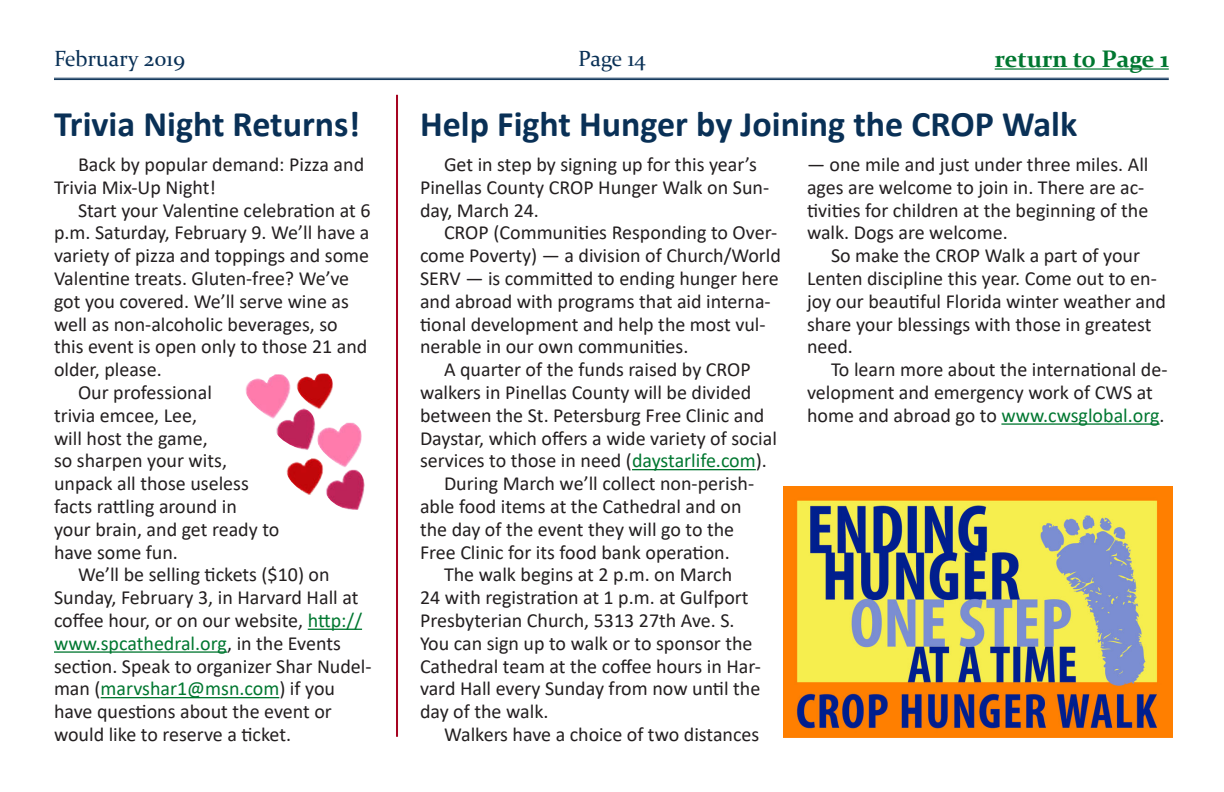
<style>
.page{position:relative;width:1224px;height:792px;background:#fff}
.page>*{position:absolute;margin:0;border:0;box-sizing:border-box;transform-origin:0 0}
._2ndary_Head{font:700 36px "Calibri";color:#093056}
.Half_a_line{font:700 24px "Constantia";color:#007730}
.t1{font:22px "Constantia";color:#093056}
.BTI_-_2_columns{font:20px/22.8px "Calibri";color:#231f20}
.BTI_-_1_column{font:20px/22.8px "Calibri";color:#231f20}
.s1{color:#007730}
</style>
<div class="page">
<hr style="left:54px;top:78px;width:1115px;height:1px;background:#093056">
<hr style="left:54px;top:79px;width:1115px;height:1px;background:#093056">
<hr style="left:995px;top:68px;width:174px;height:2px;background:#007730">
<hr style="left:396px;top:95px;width:2px;height:642px;background:#a60421">
<hr style="left:308px;top:629px;width:54px;height:1px;background:#007730">
<hr style="left:54px;top:651px;width:173px;height:2px;background:#007730">
<hr style="left:101px;top:697px;width:178px;height:1px;background:#007730">
<img style="left:245px;top:374px;width:120px;height:136px">
<hr style="left:632px;top:469px;width:124px;height:1px;background:#007730">
<hr style="left:1001px;top:423px;width:159px;height:2px;background:#007730">
<img style="left:783px;top:487px;width:390px;height:251px">
<p class="t1" style="left:54px;top:43px;width:133px">February 2019</p>
<p class="t1" style="left:578px;top:43px;width:69px">Page 14</p>
<p class="Half_a_line" style="left:995px;top:43px;width:176px">return to Page 1</p>
<p class="_2ndary_Head" style="left:54px;top:99px;width:308px">Trivia Night Returns!</p>
<p class="BTI_-_1_column" style="left:54px;top:152px;width:312px;text-indent:24px">Back by popular demand: Pizza and<br>Trivia Mix-Up Night!</p>
<p class="BTI_-_1_column" style="left:54px;top:198px;width:318px;text-indent:24px">Start your Valentine celebration at 6 p.m. Saturday, February 9. We’ll have a variety of pizza and toppings and some Valentine treats. Gluten-free? We’ve got you covered. We’ll serve wine as well as non-alcoholic beverages, so this event is open only to those 21 and older, please.</p>
<p class="BTI_-_1_column" style="left:54px;top:380px;width:227px;text-indent:24px">Our professional<br>trivia emcee, Lee,<br>will host the game,<br>so sharpen your wits, unpack all those useless facts rattling around in<br>your brain, and get ready to have some fun.</p>
<p class="BTI_-_1_column" style="left:54px;top:563px;width:319px;text-indent:24px">We’ll be selling tickets ($10) on Sunday, February 3, in Harvard Hall at coffee hour, or on our website, <span class="s1">http:// www.spcathedral.org</span>, in the Events section. Speak to organizer Shar Nudel&shy;man (<span class="s1">marvshar1@msn.com</span>) if you have questions about the event or would like to reserve a ticket.</p>
<p class="_2ndary_Head" style="left:420px;top:99px;width:659px">Help Fight Hunger by Joining the CROP Walk</p>
<p class="BTI_-_2_columns" style="left:420px;top:152px;width:351px;text-indent:24px">Get in step by signing up for this year’s<br>Pinellas County CROP Hunger Walk on Sun&shy;day, March 24.</p>
<p class="BTI_-_2_columns" style="left:420px;top:221px;width:362px;text-indent:24px">CROP (Communities Responding to Over&shy;come Poverty) — a division of Church/World SERV — is committed to ending hunger here and abroad with programs that aid interna&shy;tional development and help the most vul&shy;nerable in our own communities.</p>
<p class="BTI_-_2_columns" style="left:420px;top:358px;width:359px;text-indent:24px">A quarter of the funds raised by CROP walkers in Pinellas County will be divided between the St. Petersburg Free Clinic and Daystar, which offers a wide variety of social services to those in need (<span class="s1">daystarlife.com</span>).</p>
<p class="BTI_-_2_columns" style="left:420px;top:472px;width:336px;text-indent:24px">During March we’ll collect non-perish&shy;able food items at the Cathedral and on the day of the event they will go to the Free Clinic for its food bank operation.</p>
<p class="BTI_-_2_columns" style="left:420px;top:563px;width:342px;text-indent:24px">The walk begins at 2 p.m. on March<br>24 with registration at 1 p.m. at Gulfport Presbyterian Church, 5313 27th Ave. S.<br>You can sign up to walk or to sponsor the Cathedral team at the coffee hours in Har&shy;vard Hall every Sunday from now until the day of the walk.</p>
<p class="BTI_-_2_columns" style="left:444px;top:722px;width:317px">Walkers have a choice of two distances</p>
<p class="BTI_-_2_columns" style="left:807px;top:152px;width:343px">— one mile and just under three miles. All ages are welcome to join in. There are ac&shy;tivities for children at the beginning of the walk. Dogs are welcome.</p>
<p class="BTI_-_2_columns" style="left:807px;top:244px;width:361px;text-indent:24px">So make the CROP Walk a part of your Lenten discipline this year. Come out to en&shy;joy our beautiful Florida winter weather and share your blessings with those in greatest need.</p>
<p class="BTI_-_2_columns" style="left:807px;top:358px;width:362px;text-indent:24px">To learn more about the international de&shy;velopment and emergency work of CWS at home and abroad go to <span class="s1">www.cwsglobal.org</span>.</p>
</div>
